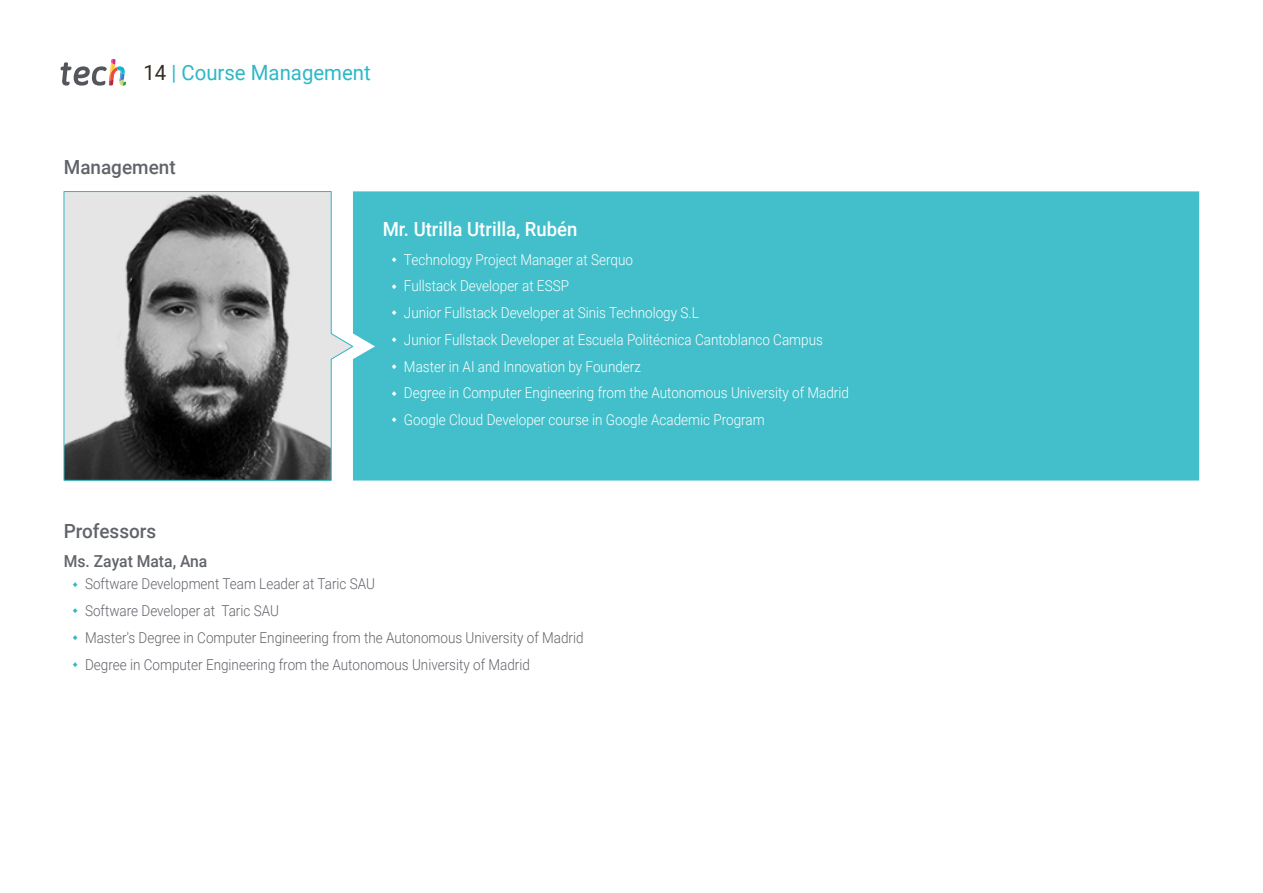
<style>
.page{position:relative;width:1263px;height:893px;background:#fff}
.page>*{position:absolute;margin:0;border:0;box-sizing:border-box;transform-origin:0 0}
.t1{font:21px "Roboto";color:#2db8c5}
.t2{font:500 19.5px "Roboto";color:#fff;scale:.95 1}
.t3{font:500 19.5px "Roboto";color:#61646a}
.t4{font:500 16.5px "Roboto";color:#61646a;scale:.95 1}
.t5{font:300 15px/26.7px "Roboto";color:#fff;scale:.9 1}
.t6{font:300 15px/26.7px "Roboto";color:#61646a;scale:.9 1}
.s1{color:#312e20}
</style>
<div class="page">
<div style="left:353px;top:191px;width:846px;height:290px;background:#42bfca"></div>
<svg style="left:64px;top:191px;width:289px;height:290px;background:#969798"></svg>
<svg style="left:61px;top:59px;width:65px;height:27px"></svg>
<svg style="left:392px;top:257px;width:5px;height:5px"></svg>
<svg style="left:392px;top:284px;width:5px;height:5px"></svg>
<svg style="left:392px;top:310px;width:5px;height:5px"></svg>
<svg style="left:392px;top:337px;width:5px;height:5px"></svg>
<svg style="left:392px;top:364px;width:5px;height:5px"></svg>
<svg style="left:392px;top:391px;width:5px;height:5px"></svg>
<svg style="left:392px;top:417px;width:5px;height:5px"></svg>
<h1 class="t1" style="left:144px;top:57px;width:229px"><span class="s1">14</span> | Course Management</h1>
<h2 class="t3" style="left:64px;top:154px;width:113px">Management</h2>
<h2 class="t2" style="left:383px;top:215px;width:206px">Mr. Utrilla Utrilla, Rubén</h2>
<p class="t5" style="left:404px;top:245px;width:496px">Technology Project Manager at Serquo<br>Fullstack Developer at ESSP<br>Junior Fullstack Developer at Sinis Technology S.L<br>Junior Fullstack Developer at Escuela Politécnica Cantoblanco Campus Master in AI and Innovation by Founderz<br>Degree in Computer Engineering from the Autonomous University of Madrid Google Cloud Developer course in Google Academic Program</p>
<h2 class="t3" style="left:64px;top:517px;width:94px">Professors</h2>
<p class="t4" style="left:64px;top:550px;width:153px">Ms. Zayat Mata, Ana</p>
<p class="t6" style="left:85px;top:570px;width:555px">Software Development Team Leader at Taric SAU<br>Software Developer at Taric SAU<br>Master's Degree in Computer Engineering from the Autonomous University of Madrid Degree in Computer Engineering from the Autonomous University of Madrid</p>
</div>
